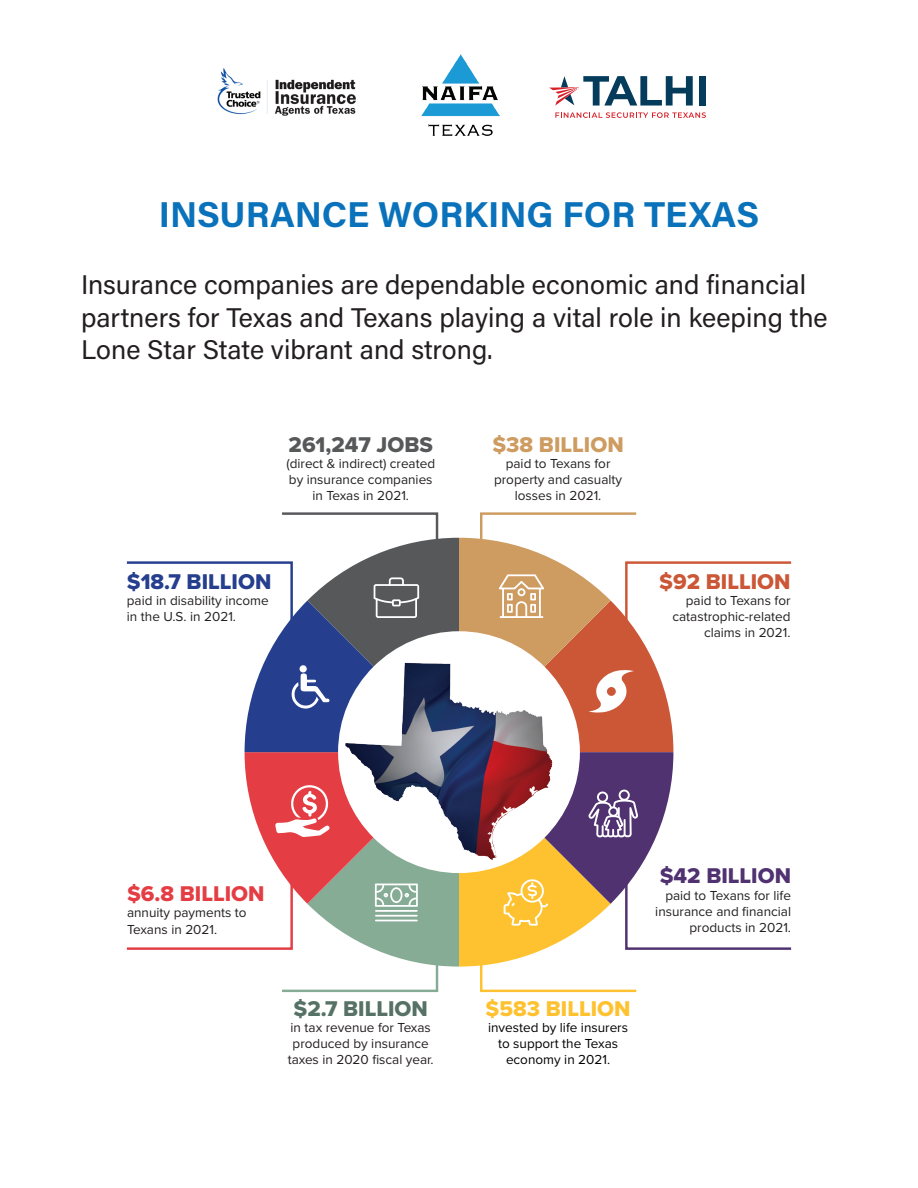
<style>
.page{position:relative;width:918px;height:1188px;background:#fff}
.page>*{position:absolute;margin:0;border:0;box-sizing:border-box;transform-origin:0 0}
.t1{font:36px "Acumin Variable Concept";color:#0a72ba}
.t2{font:27px/32.4px "Acumin Variable Concept";color:#231f20}
.t3{font:22.2px "Proxima Nova Extrabld";color:#253f8e}
.t4{font:22.2px "Proxima Nova Extrabld";color:#57585a}
.t5{font:22.2px "Proxima Nova Extrabld";color:#fec231}
.t6{font:22.2px "Proxima Nova Extrabld";color:#567266}
.t7{font:22.2px "Proxima Nova Extrabld";color:#e43e44}
.t8{font:22.2px "Proxima Nova Extrabld";color:#ce9c61}
.t9{font:22.2px "Proxima Nova Extrabld";color:#cb5737}
.t10{font:22.2px "Proxima Nova Extrabld";color:#503271}
.t11{font:13.5px/16.2px "Proxima Nova";color:#231f20;text-align:center}
.t12{font:13.5px/16.2px "Proxima Nova";color:#000;text-align:center}
</style>
<div class="page">
<img style="left:217px;top:68px;width:139px;height:48px">
<img style="left:421px;top:55px;width:78px;height:80px">
<svg style="left:549px;top:76px;width:144px;height:30px"></svg>
<div style="left:699px;top:76px;width:7px;height:30px;background:#053c5c"></div>
<svg style="left:555px;top:112px;width:151px;height:6px"></svg>
<svg style="left:126px;top:512px;width:666px;height:481px"></svg>
<h1 class="t1" style="left:159px;top:190px;width:602px">INSURANCE WORKING FOR TEXAS</h1>
<h2 class="t2" style="left:81px;top:268px;width:748px">Insurance companies are dependable economic and financial partners for Texas and Texans playing a vital role in keeping the<br>Lone Star State vibrant and strong.</h2>
<h3 class="t4" style="left:289px;top:428px;width:146px">261,247 JOBS</h3>
<p class="t11" style="left:286px;top:455px;width:150px">(direct &amp; indirect) created by insurance companies in Texas in 2021.</p>
<h3 class="t3" style="left:127px;top:565px;width:146px">$18.7 BILLION</h3>
<p class="t11" style="left:127px;top:592px;width:143px;text-align:left">paid in disability income in the U.S. in 2021.</p>
<h3 class="t8" style="left:492px;top:428px;width:133px">$38 BILLION</h3>
<p class="t11" style="left:494px;top:455px;width:130px">paid to Texans for property and casualty losses in 2021.</p>
<h3 class="t9" style="left:659px;top:565px;width:133px">$92 BILLION</h3>
<p class="t11" style="left:672px;top:592px;width:120px;text-align:right">paid to Texans for catastrophic-related claims in 2021.</p>
<h3 class="t7" style="left:127px;top:877px;width:139px">$6.8 BILLION</h3>
<p class="t11" style="left:127px;top:904px;width:121px;text-align:left">annuity payments to<br>Texans in 2021.</p>
<h3 class="t6" style="left:294px;top:992px;width:136px">$2.7 BILLION</h3>
<p class="t11" style="left:288px;top:1019px;width:147px">in tax revenue for Texas produced by insurance taxes in 2020 fiscal year.</p>
<h3 class="t5" style="left:486px;top:992px;width:146px">$583 BILLION</h3>
<p class="t12" style="left:488px;top:1019px;width:141px">invested by life insurers to support the Texas economy in 2021.</p>
<h3 class="t10" style="left:660px;top:859px;width:133px">$42 BILLION</h3>
<p class="t11" style="left:655px;top:886px;width:137px;text-align:right">paid to Texans for life insurance and financial products in 2021.</p>
</div>
